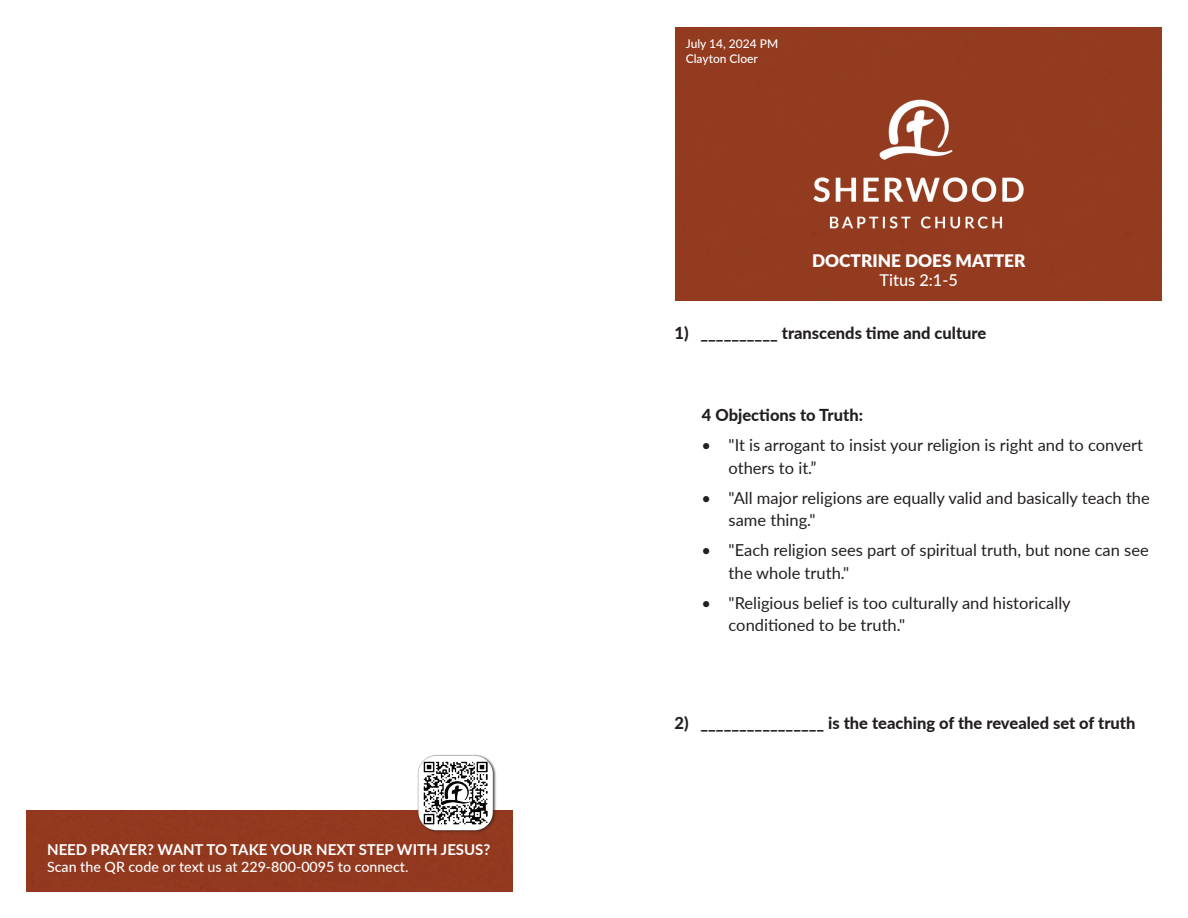
<style>
.page{position:relative;width:1188px;height:918px;background:#fff}
.page>*{position:absolute;margin:0;border:0;box-sizing:border-box;transform-origin:0 0}
.t1{font:900 17.25px "Lato";color:#fff}
.t2{font:16.5px/22.5px "Lato";color:#231f20}
.t3{font:800 16.5px "Lato";color:#231f20}
.t4{font:500 16.35px "Lato";color:#fff}
.t5{font:700 15px "Lato";color:#fff}
.t6{font:500 14.25px "Lato";color:#fff}
.t7{font:500 12px/14.4px "Lato";color:#fff}
</style>
<div class="page">
<div style="left:676px;top:27px;width:486px;height:273px;background:#933b1f"></div>
<div style="left:27px;top:810px;width:486px;height:81px;background:#933a1f"></div>
<img style="left:416px;top:754px;width:81px;height:81px">
<div style="left:418px;top:756px;width:75px;height:74px;background:#fff;border-radius:18px"></div>
<img style="left:424px;top:761px;width:63px;height:64px">
<p class="t5" style="left:47px;top:838px;width:445px">NEED PRAYER? WANT TO TAKE YOUR NEXT STEP WITH JESUS?</p>
<p class="t6" style="left:47px;top:857px;width:363px">Scan the QR code or text us at 229-800-0095 to connect.</p>
<p class="t7" style="left:686px;top:36px;width:94px">July 14, 2024 PM<br>Clayton Cloer</p>
<p class="t1" style="left:812px;top:247px;width:215px">DOCTRINE DOES MATTER</p>
<p class="t4" style="left:880px;top:268px;width:80px">Titus 2:1-5</p>
<p class="t3" style="left:675px;top:321px;width:313px">1) __________ transcends time and culture</p>
<p class="t3" style="left:702px;top:403px;width:163px">4 Objections to Truth:</p>
<p class="t2" style="left:729px;top:433px;width:416px;text-indent:-27px">• "It is arrogant to insist your religion is right and to convert others to it.”</p>
<p class="t2" style="left:729px;top:486px;width:423px;text-indent:-27px">• "All major religions are equally valid and basically teach the same thing."</p>
<p class="t2" style="left:729px;top:538px;width:422px;text-indent:-27px">• "Each religion sees part of spiritual truth, but none can see the whole truth."</p>
<p class="t2" style="left:729px;top:591px;width:344px;text-indent:-27px">• "Religious belief is too culturally and historically conditioned to be truth."</p>
<p class="t3" style="left:675px;top:711px;width:462px">2) ________________ is the teaching of the revealed set of truth</p>
</div>
